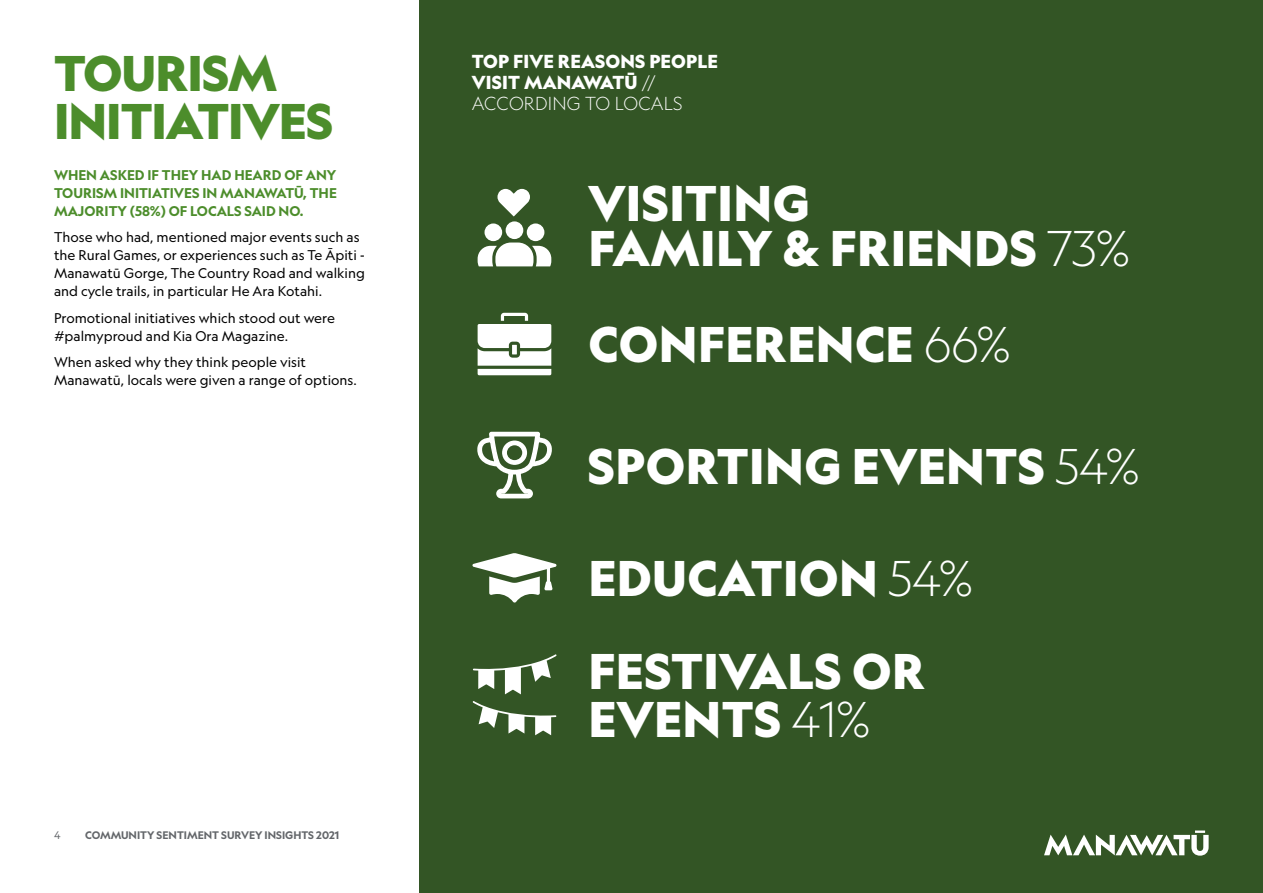
<style>
.page{position:relative;width:1263px;height:893px;background:#fff}
.page>*{position:absolute;margin:0;border:0;box-sizing:border-box;transform-origin:0 0}
.t1{font:900 48px/45px "Geograph";letter-spacing:.01em;color:#fff}
.t2{font:900 48px/48px "Geograph";letter-spacing:-.02em;color:#4c8d2b}
.t3{font:900 18px/21px "Geograph";letter-spacing:.01em;color:#fff}
.t4{font:13.5px/18px "Geograph";color:#000}
.t5{font:700 13.5px/18px "Geograph";color:#4c8d2b;text-align:justify}
.t6{font:700 10.5px "Geograph";color:#63666a}
.t7{font:10.5px "Geograph";color:#63666a}
.s1{font-weight:300}
</style>
<div class="page">
<div style="left:419px;top:0;width:844px;height:893px;background:#335525"></div>
<svg style="left:497px;top:189px;width:33px;height:27px"></svg>
<div style="left:527px;top:223px;width:17px;height:18px;background:#fff;border-radius:50%"></div>
<div style="left:484px;top:223px;width:18px;height:18px;background:#fff;border-radius:50%"></div>
<div style="left:506px;top:221px;width:17px;height:18px;background:#fff;border-radius:50%"></div>
<svg style="left:478px;top:243px;width:73px;height:23px"></svg>
<svg style="left:477px;top:431px;width:75px;height:68px"></svg>
<svg style="left:472px;top:553px;width:85px;height:50px"></svg>
<svg style="left:473px;top:654px;width:84px;height:40px"></svg>
<svg style="left:473px;top:701px;width:83px;height:34px"></svg>
<svg style="left:478px;top:313px;width:73px;height:62px"></svg>
<svg style="left:1044px;top:830px;width:164px;height:26px"></svg>
<p class="t2" style="left:54px;top:49px;width:281px">TOURISM<br>INITIATIVES</p>
<p class="t5" style="left:54px;top:165px;width:284px">WHEN ASKED IF THEY HAD HEARD OF ANY TOURISM INITIATIVES IN MANAWATŪ, THE MAJORITY (58%) OF LOCALS SAID NO.</p>
<p class="t4" style="left:54px;top:228px;width:312px">Those who had, mentioned major events such as the Rural Games, or experiences such as Te Āpiti - Manawatū Gorge, The Country Road and walking and cycle trails, in particular He Ara Kotahi.</p>
<p class="t4" style="left:54px;top:309px;width:282px">Promotional initiatives which stood out were #palmyproud and Kia Ora Magazine.</p>
<p class="t4" style="left:54px;top:353px;width:304px">When asked why they think people visit<br>Manawatū, locals were given a range of options.</p>
<p class="t7" style="left:54px;top:828px;width:8px">4</p>
<p class="t6" style="left:85px;top:828px;width:256px">COMMUNITY SENTIMENT SURVEY INSIGHTS 2021</p>
<p class="t3" style="left:472px;top:50px;width:248px">TOP FIVE REASONS PEOPLE<br>VISIT MANAWATŪ <span class="s1">//<br>ACCORDING TO LOCALS</span></p>
<p class="t1" style="left:588px;top:180px;width:543px">VISITING<br>FAMILY &amp; FRIENDS <span class="s1">73%</span></p>
<p class="t1" style="left:588px;top:321px;width:424px">CONFERENCE <span class="s1">66%</span></p>
<p class="t1" style="left:588px;top:443px;width:554px">SPORTING EVENTS <span class="s1">54%</span></p>
<p class="t1" style="left:588px;top:555px;width:386px">EDUCATION <span class="s1">54%</span></p>
<p class="t1" style="left:588px;top:647px;width:338px;line-height:48px">FESTIVALS OR<br>EVENTS <span class="s1">41%</span></p>
</div>
